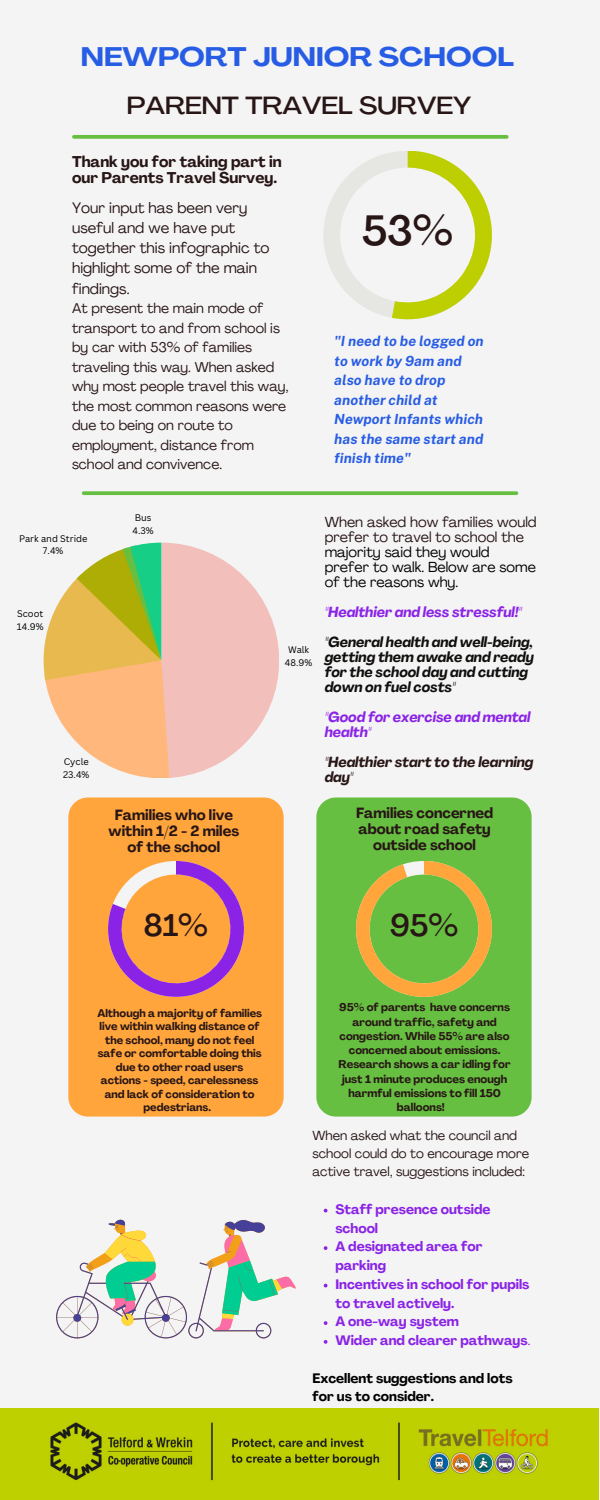
<style>
.page{position:relative;width:600px;height:1500px;background:#f4f4f4}
.page>*{position:absolute;margin:0;border:0;box-sizing:border-box;transform-origin:0 0}
.t1{font:500 41.8px "Agrandir";color:#281516}
.t2{font:500 30.9px "Agrandir";color:#281516}
.t3{font:700 expanded 26.5px "Agrandir";color:#275ce4}
.t4{font:500 expanded 24.5px "Agrandir";color:#281516}
.t5{font:700 15.4px/15.8px "Agrandir";color:#281516}
.t6{font:15px/20.2px "Agrandir";color:#281516}
.t7{font:700 14.5px/16px "Agrandir";color:#281516;text-align:center}
.t8{font:14.4px/15px "Agrandir";color:#000}
.t9{font:italic 700 14.4px/15px "Agrandir";color:#100f0d}
.t10{font:italic 700 14.4px/15px "Agrandir";color:#8a23e6}
.t11{font:italic 700 14.4px/15px "Agrandir";color:#281516}
.t12{font:14px/19.5px "Agrandir";color:#281516}
.t13{font:italic 700 14px/19.5px "Public Sans";color:#275ce4}
.t14{font:700 13.5px/18.8px "Agrandir";color:#8a23e6}
.t15{font:700 13.5px/18.8px "Agrandir";color:#000}
.t16{font:13px/18px "Agrandir";color:#281516}
.t17{font:700 11.1px "Agrandir";color:#281516}
.t18{font:700 10.9px/13.5px "Agrandir";color:#281516;text-align:center}
.t19{font:9.3px "Canva Sans";color:#000}
.s1{color:#281516}
.s2{font-weight:400}
</style>
<div class="page">
<div style="left:316px;top:798px;width:216px;height:319px;background:#66bf40;border-radius:20px"></div>
<div style="left:68px;top:798px;width:216px;height:319px;background:#ffa53b;border-radius:20px"></div>
<svg style="left:108px;top:861px;width:136px;height:136px"></svg>
<svg style="left:323px;top:151px;width:169px;height:168px"></svg>
<svg style="left:356px;top:861px;width:136px;height:136px"></svg>
<svg style="left:84px;top:491px;width:432px;height:4px;background:#70c34d"></svg>
<svg style="left:74px;top:135px;width:433px;height:4px;background:#6fc24b"></svg>
<svg style="left:44px;top:543px;width:235px;height:235px"></svg>
<img style="left:0;top:1408px;width:598px;height:92px">
<svg style="left:56px;top:1219px;width:240px;height:119px"></svg>
<svg style="left:324px;top:1246px;width:3px;height:4px"></svg>
<svg style="left:324px;top:1321px;width:3px;height:4px"></svg>
<svg style="left:324px;top:1340px;width:3px;height:4px"></svg>
<p class="t3" style="left:81px;top:46px;width:435px">NEWPORT JUNIOR SCHOOL</p>
<p class="t4" style="left:127px;top:95px;width:346px">PARENT TRAVEL SURVEY</p>
<p class="t5" style="left:72px;top:155px;width:211px">Thank you for taking part in our Parents Travel Survey.</p>
<p class="t6" style="left:72px;top:199px;width:199px">Your input has been very useful and we have put together this infographic to highlight some of the main findings.</p>
<p class="t12" style="left:72px;top:300px;width:218px">At present the main mode of transport to and from school is by car with 53% of families traveling this way. When asked why most people travel this way, the most common reasons were due to being on route to employment, distance from school and convivence.</p>
<p class="t1" style="left:362px;top:214px;width:93px">53%</p>
<p class="t13" style="left:334px;top:332px;width:151px">"I need to be logged on to work by 9am and also have to drop another child at<br>Newport Infants which has the same start and finish time"</p>
<p class="t19" style="left:19px;top:532px;width:70px">Park and Stride</p>
<p class="t19" style="left:43px;top:545px;width:22px">7.4%</p>
<p class="t19" style="left:17px;top:607px;width:28px">Scoot</p>
<p class="t19" style="left:17px;top:620px;width:28px">14.9%</p>
<p class="t19" style="left:135px;top:511px;width:18px">Bus</p>
<p class="t19" style="left:132px;top:524px;width:23px">4.3%</p>
<p class="t19" style="left:64px;top:755px;width:27px">Cycle</p>
<p class="t19" style="left:63px;top:768px;width:28px">23.4%</p>
<p class="t7" style="left:109px;top:808px;width:132px">Families who live within 1/2 - 2 miles of the school</p>
<p class="t19" style="left:288px;top:643px;width:23px">Walk</p>
<p class="t19" style="left:285px;top:656px;width:29px">48.9%</p>
<p class="t8" style="left:325px;top:516px;width:213px"><span class="s1">When asked how families would prefer to travel to school the </span>majority said they would prefer to walk. Below are some of the reasons why.</p>
<p class="t10" style="left:325px;top:606px;width:199px">"Healthier and less stressful!"</p>
<p class="t9" style="left:325px;top:636px;width:211px">"General health and well-being, getting them awake and ready for the school day and cutting down on fuel costs"</p>
<p class="t10" style="left:325px;top:711px;width:207px">"Good for exercise and mental health"</p>
<p class="t11" style="left:325px;top:756px;width:210px">"Healthier start to the learning day"</p>
<p class="t7" style="left:356px;top:806px;width:139px">Families concerned about road safety outside school</p>
<p class="t2" style="left:144px;top:913px;width:66px">81%</p>
<p class="t2" style="left:390px;top:913px;width:70px">95%</p>
<p class="t18" style="left:97px;top:1007px;width:166px">Although a majority of families live within walking distance of the school, many do not feel safe or comfortable doing this due to other road users actions - speed, carelessness and lack of consideration to pedestrians.</p>
<p class="t17" style="left:339px;top:1003px;width:172px">95% of parents have concerns</p>
<p class="t17" style="left:352px;top:1017px;width:146px">around traffic, safety and</p>
<p class="t17" style="left:340px;top:1032px;width:172px">congestion. While 55% are also</p>
<p class="t17" style="left:349px;top:1046px;width:153px">concerned about emissions.</p>
<p class="t17" style="left:339px;top:1060px;width:174px">Research shows a car idling for</p>
<p class="t17" style="left:342px;top:1074px;width:167px">just 1 minute produces enough</p>
<p class="t17" style="left:348px;top:1089px;width:154px">harmful emissions to fill 150</p>
<p class="t17" style="left:397px;top:1103px;width:50px">balloons!</p>
<p class="t16" style="left:312px;top:1127px;width:218px">When asked what the council and school could do to encourage more active travel, suggestions included:</p>
<p class="t14" style="left:335px;top:1201px;width:157px">Staff presence outside school</p>
<p class="t14" style="left:335px;top:1239px;width:149px">A designated area for parking</p>
<p class="t14" style="left:335px;top:1276px;width:196px">Incentives in school for pupils to travel actively.</p>
<p class="t14" style="left:335px;top:1314px;width:125px">A one-way system</p>
<p class="t14" style="left:335px;top:1332px;width:196px">Wider and clearer pathways<span class="s2">.</span></p>
<p class="t15" style="left:312px;top:1370px;width:202px">Excellent suggestions and lots for us to consider.</p>
</div>
